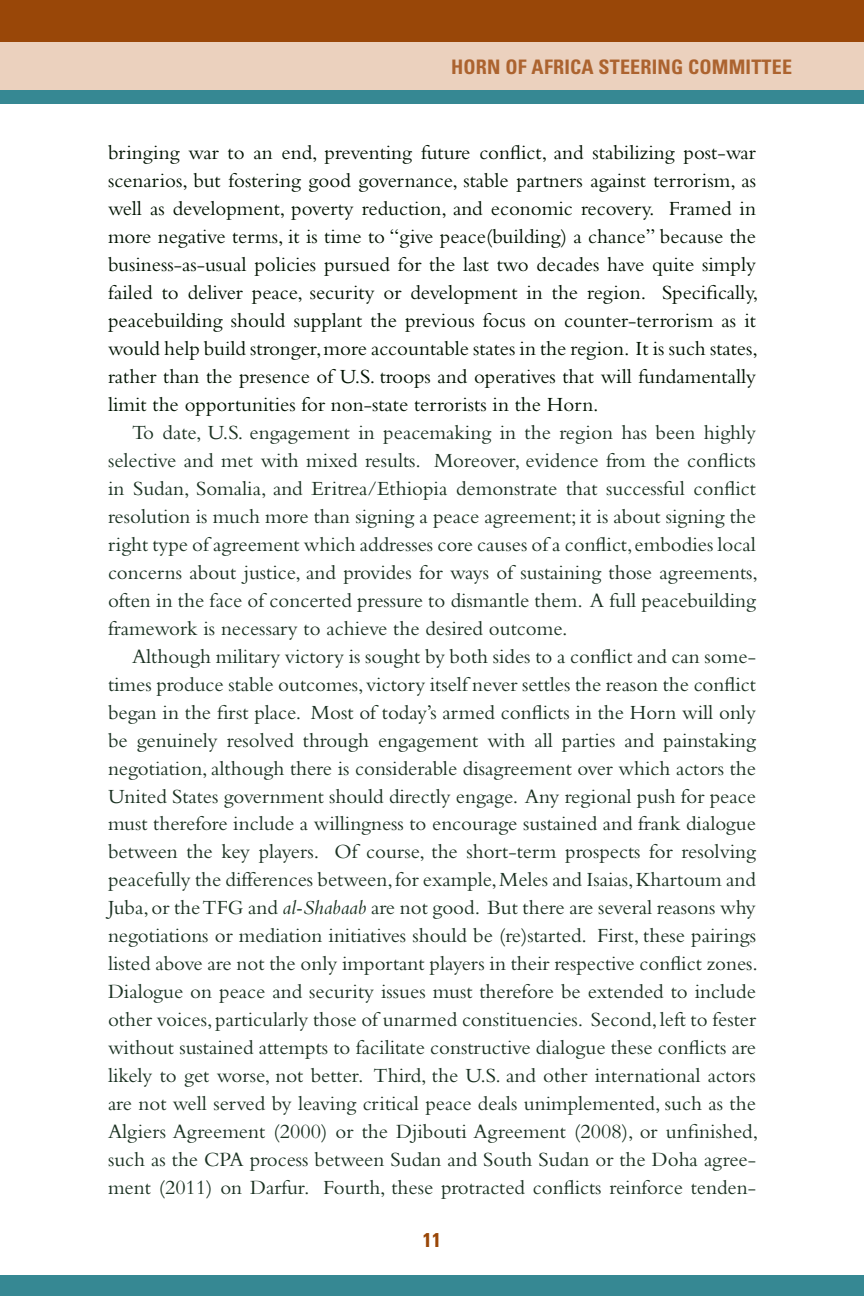
<style>
.page{position:relative;width:864px;height:1296px;background:#fff}
.page>*{position:absolute;margin:0;border:0;box-sizing:border-box;transform-origin:0 0}
.t1{font:21px "Bembo";color:#1b3222}
.t2{font:21px "Bembo";color:#001300}
.t3{font:700 condensed 20px "Univers";letter-spacing:.01em;color:#ac632f}
.t4{font:700 condensed 20px "Univers";color:#994708}
.s1{font-style:italic}
</style>
<div class="page">
<div style="left:0;top:35px;width:864px;height:62px;background:#ebd1be"></div>
<div style="left:0;top:90px;width:864px;height:14px;background:#368893"></div>
<div style="left:0;top:0;width:864px;height:42px;background:#994708"></div>
<div style="left:0;top:1276px;width:864px;height:20px;background:#368893"></div>
<p class="t3" style="left:451px;top:55px;width:342px">HORN OF AFRICA STEERING COMMITTEE</p>
<p class="t2" style="left:108px;top:140px;width:649px">bringing war to an end, preventing future conflict, and stabilizing post-war</p>
<p class="t2" style="left:108px;top:168px;width:650px">scenarios, but fostering good governance, stable partners against terrorism, as</p>
<p class="t2" style="left:108px;top:196px;width:650px">well as development, poverty reduction, and economic recovery. Framed in</p>
<p class="t2" style="left:108px;top:224px;width:650px">more negative terms, it is time to “give peace(building) a chance” because the</p>
<p class="t2" style="left:108px;top:252px;width:649px">business-as-usual policies pursued for the last two decades have quite simply</p>
<p class="t2" style="left:108px;top:280px;width:652px">failed to deliver peace, security or development in the region. Specifically,</p>
<p class="t2" style="left:108px;top:308px;width:650px">peacebuilding should supplant the previous focus on counter-terrorism as it</p>
<p class="t2" style="left:108px;top:336px;width:651px">would help build stronger, more accountable states in the region. It is such states,</p>
<p class="t2" style="left:108px;top:364px;width:649px">rather than the presence of U.S. troops and operatives that will fundamentally</p>
<p class="t2" style="left:108px;top:392px;width:492px">limit the opportunities for non-state terrorists in the Horn.</p>
<p class="t1" style="left:132px;top:420px;width:625px">To date, U.S. engagement in peacemaking in the region has been highly</p>
<p class="t1" style="left:108px;top:448px;width:649px">selective and met with mixed results. Moreover, evidence from the conflicts</p>
<p class="t1" style="left:108px;top:476px;width:649px">in Sudan, Somalia, and Eritrea/Ethiopia demonstrate that successful conflict</p>
<p class="t1" style="left:108px;top:504px;width:650px">resolution is much more than signing a peace agreement; it is about signing the</p>
<p class="t1" style="left:108px;top:532px;width:649px">right type of agreement which addresses core causes of a conflict, embodies local</p>
<p class="t1" style="left:108px;top:560px;width:652px">concerns about justice, and provides for ways of sustaining those agreements,</p>
<p class="t1" style="left:108px;top:588px;width:649px">often in the face of concerted pressure to dismantle them. A full peacebuilding</p>
<p class="t1" style="left:108px;top:616px;width:461px">framework is necessary to achieve the desired outcome.</p>
<p class="t1" style="left:132px;top:644px;width:625px">Although military victory is sought by both sides to a conflict and can some-</p>
<p class="t1" style="left:108px;top:672px;width:650px">times produce stable outcomes, victory itself never settles the reason the conflict</p>
<p class="t1" style="left:108px;top:700px;width:649px">began in the first place. Most of today’s armed conflicts in the Horn will only</p>
<p class="t1" style="left:108px;top:728px;width:649px">be genuinely resolved through engagement with all parties and painstaking</p>
<p class="t1" style="left:108px;top:756px;width:650px">negotiation, although there is considerable disagreement over which actors the</p>
<p class="t1" style="left:108px;top:784px;width:649px">United States government should directly engage. Any regional push for peace</p>
<p class="t1" style="left:108px;top:812px;width:649px">must therefore include a willingness to encourage sustained and frank dialogue</p>
<p class="t1" style="left:108px;top:840px;width:649px">between the key players. Of course, the short-term prospects for resolving</p>
<p class="t1" style="left:108px;top:868px;width:649px">peacefully the differences between, for example, Meles and Isaias, Khartoum and</p>
<p class="t1" style="left:108px;top:896px;width:649px">Juba, or the TFG and <span class="s1">al-Shabaab</span> are not good. But there are several reasons why</p>
<p class="t1" style="left:108px;top:924px;width:650px">negotiations or mediation initiatives should be (re)started. First, these pairings</p>
<p class="t1" style="left:108px;top:952px;width:652px">listed above are not the only important players in their respective conflict zones.</p>
<p class="t1" style="left:108px;top:980px;width:649px">Dialogue on peace and security issues must therefore be extended to include</p>
<p class="t1" style="left:108px;top:1008px;width:650px">other voices, particularly those of unarmed constituencies. Second, left to fester</p>
<p class="t1" style="left:108px;top:1036px;width:649px">without sustained attempts to facilitate constructive dialogue these conflicts are</p>
<p class="t1" style="left:108px;top:1064px;width:649px">likely to get worse, not better. Third, the U.S. and other international actors</p>
<p class="t1" style="left:108px;top:1092px;width:649px">are not well served by leaving critical peace deals unimplemented, such as the</p>
<p class="t1" style="left:108px;top:1120px;width:652px">Algiers Agreement (2000) or the Djibouti Agreement (2008), or unfinished,</p>
<p class="t1" style="left:108px;top:1148px;width:650px">such as the CPA process between Sudan and South Sudan or the Doha agree-</p>
<p class="t1" style="left:108px;top:1176px;width:650px">ment (2011) on Darfur. Fourth, these protracted conflicts reinforce tenden-</p>
<p class="t4" style="left:423px;top:1227px;width:20px">11</p>
</div>
